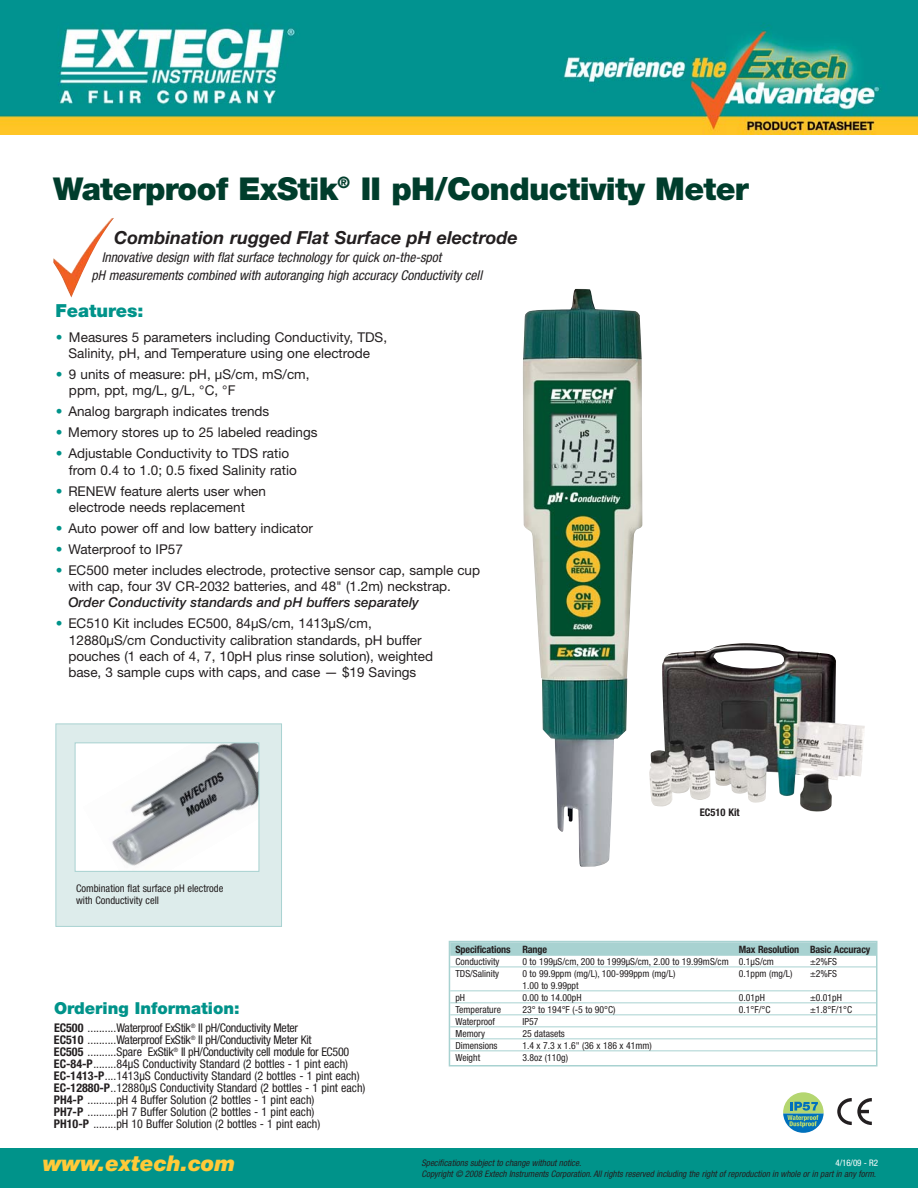
<style>
.page{position:relative;width:918px;height:1188px;background:#fff}
.page>*{position:absolute;margin:0;border:0;box-sizing:border-box;transform-origin:0 0}
.t1{font:900 31.5px "Helvetica Neue LT";letter-spacing:-.02em;color:#003d2c}
.t2{font:italic 900 21.75px "Helvetica Neue LT";color:#ffca38}
.t3{font:italic 700 18px "Helvetica Neue LT";color:#231f20}
.t4{font:900 18px "Helvetica Neue LT";color:#00938a}
.t5{font:900 16.5px "Helvetica Neue LT";color:#00938a}
.t6{font:13.5px/16.2px "Helvetica Neue LT";color:#231f20}
.t7{font:italic condensed 13.5px/18px "Helvetica Neue LT";color:#231f20}
.t8{font:italic 500 13.5px "Helvetica Neue LT";color:#231f20}
.t9{font:condensed 12px/12px "Helvetica Neue LT";color:#231f20}
.t10{font:condensed 10.5px/12px "Helvetica Neue LT";color:#231f20}
.t11{font:700 condensed 10.5px "Helvetica Neue LT";color:#231f20}
.t12{font:700 condensed 10.2px "Helvetica Neue LT";letter-spacing:-.015em;color:#231f20}
.t13{font:condensed 9.75px "Helvetica Neue LT";color:#231f20}
.t14{font:italic condensed 9px "Helvetica Neue LT";color:#231f20}
.t15{font:condensed 9px "Helvetica Neue LT";color:#fff}
.s1{color:#00938a}
.s2{font-weight:700}
</style>
<div class="page">
<div style="left:56px;top:724px;width:225px;height:202px;background:#ddeceb"></div>
<div style="left:56px;top:724px;width:226px;height:203px;border:1px solid #a8d2d1"></div>
<div style="left:0;top:1148px;width:918px;height:40px;background:#00938a"></div>
<img style="left:53px;top:218px;width:61px;height:80px">
<svg style="left:837px;top:1098px;width:35px;height:27px"></svg>
<img style="left:523px;top:288px;width:120px;height:579px">
<img style="left:649px;top:643px;width:216px;height:169px">
<div style="left:449px;top:941px;width:429px;height:125px;border:2px solid #a8d2d1"></div>
<div style="left:450px;top:942px;width:426px;height:14px;background:#a8d2d1"></div>
<hr style="left:450px;top:967px;width:426px;height:1px;background:#a8d2d1">
<hr style="left:450px;top:990px;width:426px;height:1px;background:#a8d2d1">
<hr style="left:450px;top:1002px;width:426px;height:1px;background:#a8d2d1">
<hr style="left:450px;top:1014px;width:426px;height:1px;background:#a8d2d1">
<hr style="left:450px;top:1026px;width:426px;height:1px;background:#a8d2d1">
<hr style="left:450px;top:1038px;width:426px;height:1px;background:#a8d2d1">
<hr style="left:450px;top:1050px;width:426px;height:1px;background:#a8d2d1">
<div style="left:75px;top:743px;width:184px;height:128px;background:#fff"></div>
<img style="left:112px;top:744px;width:145px;height:122px">
<div style="left:75px;top:742px;width:184px;height:130px;border:1px solid #a8d2d1"></div>
<img style="left:0;top:0;width:918px;height:135px">
<svg style="left:783px;top:1092px;width:41px;height:41px"></svg>
<h1 class="t1" style="left:53px;top:177px;width:697px">Waterproof ExStik<sup>®</sup> II pH/Conductivity Meter</h1>
<h3 class="t3" style="left:114px;top:231px;width:405px">Combination rugged Flat Surface pH electrode</h3>
<p class="t7" style="left:92px;top:249px;width:392px;text-indent:10px">Innovative design with flat surface technology for quick on-the-spot<br>pH measurements combined with autoranging high accuracy Conductivity cell</p>
<h3 class="t4" style="left:55px;top:304px;width:90px">Features:</h3>
<p class="t6" style="left:56px;top:330px;width:333px;text-align:center"><span class="s1">•</span> Measures 5 parameters including Conductivity, TDS,<br>Salinity, pH, and Temperature using one electrode</p>
<p class="t6" style="left:69px;top:367px;width:242px;text-indent:-13px"><span class="s1">•</span> 9 units of measure: pH, μS/cm, mS/cm, ppm, ppt, mg/L, g/L, °C, °F</p>
<p class="t6" style="left:56px;top:405px;width:215px"><span class="s1">•</span> Analog bargraph indicates trends</p>
<p class="t6" style="left:56px;top:426px;width:263px"><span class="s1">•</span> Memory stores up to 25 labeled readings</p>
<p class="t6" style="left:69px;top:447px;width:229px;text-indent:-13px"><span class="s1">•</span> Adjustable Conductivity to TDS ratio from 0.4 to 1.0; 0.5 fixed Salinity ratio</p>
<p class="t6" style="left:56px;top:484px;width:212px;text-align:center"><span class="s1">•</span> RENEW feature alerts user when electrode needs replacement</p>
<p class="t6" style="left:56px;top:521px;width:259px"><span class="s1">•</span> Auto power off and low battery indicator</p>
<p class="t6" style="left:56px;top:542px;width:129px"><span class="s1">•</span> Waterproof to IP57</p>
<p class="t6" style="left:68px;top:563px;width:413px;text-indent:-13px"><span class="s1">•</span> EC500 meter includes electrode, protective sensor cap, sample cup with cap, four 3V CR-2032 batteries, and 48" (1.2m) neckstrap.</p>
<p class="t8" style="left:68px;top:598px;width:352px">Order Conductivity standards and pH buffers separately</p>
<p class="t6" style="left:68px;top:617px;width:366px;text-indent:-13px"><span class="s1">•</span> EC510 Kit includes EC500, 84μS/cm, 1413μS/cm, 12880μS/cm Conductivity calibration standards, pH buffer pouches (1 each of 4, 7, 10pH plus rinse solution), weighted base, 3 sample cups with caps, and case — $19 Savings</p>
<p class="t10" style="left:76px;top:883px;width:149px">Combination flat surface pH electrode with Conductivity cell</p>
<p class="t11" style="left:700px;top:809px;width:41px">EC510 Kit</p>
<p class="t5" style="left:54px;top:1002px;width:187px">Ordering Information:</p>
<p class="t9" style="left:54px;top:1023px;width:313px"><span class="s2">EC500</span> ..........Waterproof ExStik<sup>®</sup> II pH/Conductivity Meter<br><span class="s2">EC510</span> ..........Waterproof ExStik<sup>®</sup> II pH/Conductivity Meter Kit<br><span class="s2">EC505</span> ..........Spare ExStik<sup>®</sup> II pH/Conductivity cell module for EC500<br><span class="s2">EC-84-P</span>........84μS Conductivity Standard (2 bottles - 1 pint each)<br><span class="s2">EC-1413-P</span>....1413μS Conductivity Standard (2 bottles - 1 pint each)<br><span class="s2">EC-12880-P</span>..12880μS Conductivity Standard (2 bottles - 1 pint each)<br><span class="s2">PH4-P</span> ..........pH 4 Buffer Solution (2 bottles - 1 pint each)<br><span class="s2">PH7-P</span> ..........pH 7 Buffer Solution (2 bottles - 1 pint each)<br><span class="s2">PH10-P</span> ........pH 10 Buffer Solution (2 bottles - 1 pint each)</p>
<h2 class="t2" style="left:43px;top:1156px;width:194px">www.extech.com</h2>
<p class="t12" style="left:455px;top:945px;width:93px">Specifications Range</p>
<p class="t12" style="left:739px;top:945px;width:133px">Max Resolution Basic Accuracy</p>
<p class="t13" style="left:455px;top:958px;width:46px">Conductivity</p>
<p class="t13" style="left:522px;top:958px;width:253px">0 to 199μS/cm, 200 to 1999μS/cm, 2.00 to 19.99mS/cm 0.1μS/cm</p>
<p class="t13" style="left:810px;top:958px;width:29px">±2%FS</p>
<p class="t13" style="left:455px;top:970px;width:45px">TDS/Salinity</p>
<p class="t13" style="left:522px;top:970px;width:154px">0 to 99.9ppm (mg/L), 100-999ppm (mg/L)</p>
<p class="t13" style="left:739px;top:970px;width:55px">0.1ppm (mg/L)</p>
<p class="t13" style="left:810px;top:970px;width:29px">±2%FS</p>
<p class="t13" style="left:522px;top:982px;width:58px">1.00 to 9.99ppt</p>
<p class="t13" style="left:455px;top:994px;width:11px">pH</p>
<p class="t13" style="left:522px;top:994px;width:61px">0.00 to 14.00pH</p>
<p class="t13" style="left:739px;top:994px;width:28px">0.01pH</p>
<p class="t13" style="left:810px;top:994px;width:33px">±0.01pH</p>
<p class="t13" style="left:455px;top:1006px;width:47px">Temperature</p>
<p class="t13" style="left:522px;top:1006px;width:95px">23° to 194°F (-5 to 90°C)</p>
<p class="t13" style="left:739px;top:1006px;width:33px">0.1°F/°C</p>
<p class="t13" style="left:810px;top:1006px;width:44px">±1.8°F/1°C</p>
<p class="t13" style="left:455px;top:1018px;width:41px">Waterproof</p>
<p class="t13" style="left:522px;top:1018px;width:18px">IP57</p>
<p class="t13" style="left:455px;top:1030px;width:31px">Memory</p>
<p class="t13" style="left:522px;top:1030px;width:44px">25 datasets</p>
<p class="t13" style="left:455px;top:1042px;width:44px">Dimensions</p>
<p class="t13" style="left:522px;top:1042px;width:131px">1.4 x 7.3 x 1.6" (36 x 186 x 41mm)</p>
<p class="t13" style="left:455px;top:1054px;width:26px">Weight</p>
<p class="t13" style="left:522px;top:1054px;width:47px">3.8oz (110g)</p>
<p class="t14" style="left:421px;top:1160px;width:161px">Specifications subject to change without notice.</p>
<p class="t15" style="left:835px;top:1160px;width:44px">4/16/09 - R2</p>
<p class="t14" style="left:421px;top:1171px;width:456px">Copyright © 2008 Extech Instruments Corporation. All rights reserved including the right of reproduction in whole or in part in any form.</p>
</div>
